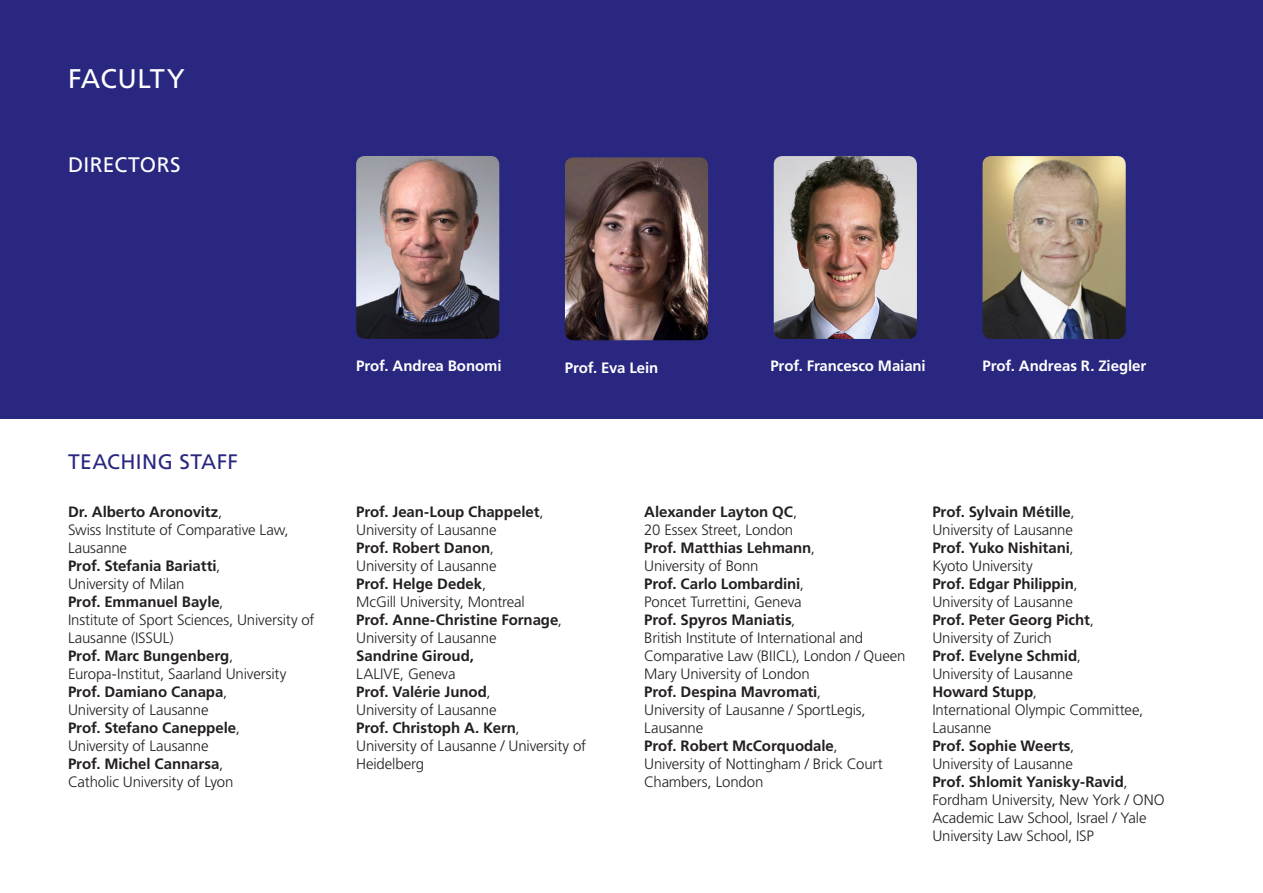
<style>
.page{position:relative;width:1263px;height:893px;background:#fff}
.page>*{position:absolute;margin:0;border:0;box-sizing:border-box;transform-origin:0 0}
.titles_10{font:27px "Frutiger LT Std";letter-spacing:.01em;color:#fff}
.titles_10_1{font:21px "Frutiger LT Std";letter-spacing:.02em;color:#292780}
.titles_10_1-2{font:21px "Frutiger LT Std";letter-spacing:.02em;color:#fff}
.names{font:300 15px/18px "Frutiger LT Std";letter-spacing:-.01em;color:#231f20}
.names-2{font:700 15px/18px "Frutiger LT Std";letter-spacing:-.005em;color:#231f20}
.names-3{font:700 15px "Frutiger LT Std";letter-spacing:-.005em;color:#fff}
.s1{font-weight:700}
.s2{font-weight:300}
</style>
<div class="page">
<div style="left:0;top:0;width:1263px;height:418px;background:#292780"></div>
<img style="left:565px;top:157px;width:143px;height:183px">
<img style="left:774px;top:156px;width:143px;height:183px">
<img style="left:982px;top:156px;width:144px;height:183px">
<img style="left:356px;top:156px;width:143px;height:183px">
<p class="titles_10" style="left:68px;top:63px;width:118px">FACULTY</p>
<p class="titles_10_1-2" style="left:68px;top:152px;width:114px">DIRECTORS</p>
<p class="titles_10_1" style="left:68px;top:449px;width:171px">TEACHING STAFF</p>
<p class="names" style="left:68px;top:503px;width:222px"><span class="s1">Dr. Alberto Aronovitz</span>,<br>Swiss Institute of Comparative Law,<br>Lausanne</p>
<p class="names-2" style="left:68px;top:557px;width:154px">Prof. Stefania Bariatti<span class="s2">,<br>University of Milan</span></p>
<p class="names" style="left:68px;top:593px;width:248px"><span class="s1">Prof. Emmanuel Bayle</span>,<br>Institute of Sport Sciences, University of<br>Lausanne (ISSUL)</p>
<p class="names" style="left:68px;top:647px;width:220px"><span class="s1">Prof. Marc Bungenberg</span>,<br>Europa-Institut, Saarland University</p>
<p class="names" style="left:68px;top:683px;width:161px"><span class="s1">Prof. Damiano Canapa</span>,<br>University of Lausanne</p>
<p class="names-2" style="left:68px;top:719px;width:173px">Prof. Stefano Caneppele<span class="s2">,<br>University of Lausanne</span></p>
<p class="names" style="left:68px;top:755px;width:167px"><span class="s1">Prof. Michel Cannarsa</span>,<br>Catholic University of Lyon</p>
<p class="names-3" style="left:356px;top:357px;width:147px">Prof. Andrea Bonomi</p>
<p class="names-3" style="left:565px;top:358px;width:95px">Prof. Eva Lein</p>
<p class="names-3" style="left:770px;top:357px;width:157px">Prof. Francesco Maiani</p>
<p class="names-3" style="left:982px;top:357px;width:165px">Prof. Andreas R. Ziegler</p>
<p class="names-2" style="left:356px;top:503px;width:189px">Prof. Jean-Loup Chappelet<span class="s2">,<br>University of Lausanne</span></p>
<p class="names" style="left:356px;top:539px;width:142px"><span class="s1">Prof. Robert Danon</span>,<br>University of Lausanne</p>
<p class="names" style="left:356px;top:575px;width:170px"><span class="s1">Prof. Helge Dedek</span>,<br>McGill University, Montreal</p>
<p class="names-2" style="left:356px;top:611px;width:207px">Prof. Anne-Christine Fornage<span class="s2">,<br>University of Lausanne</span></p>
<p class="names-2" style="left:356px;top:647px;width:119px">Sandrine Giroud,<br><span class="s2">LALIVE, Geneva</span></p>
<p class="names" style="left:356px;top:683px;width:142px"><span class="s1">Prof. Valérie Junod</span>,<br>University of Lausanne</p>
<p class="names" style="left:356px;top:719px;width:232px"><span class="s1">Prof. Christoph A. Kern</span>,<br>University of Lausanne / University of<br>Heidelberg</p>
<p class="names" style="left:644px;top:503px;width:155px"><span class="s1">Alexander Layton QC</span>,<br>20 Essex Street, London</p>
<p class="names-2" style="left:644px;top:539px;width:172px">Prof. Matthias Lehmann<span class="s2">,<br>University of Bonn</span></p>
<p class="names" style="left:644px;top:575px;width:161px"><span class="s1">Prof. Carlo Lombardini</span>,<br>Poncet Turrettini, Geneva</p>
<p class="names" style="left:644px;top:611px;width:263px"><span class="s1">Prof. Spyros Maniatis</span>,<br>British Institute of International and<br>Comparative Law (BIICL), London / Queen<br>Mary University of London</p>
<p class="names" style="left:644px;top:683px;width:223px"><span class="s1">Prof. Despina Mavromati</span>,<br>University of Lausanne / SportLegis,<br>Lausanne</p>
<p class="names" style="left:644px;top:737px;width:240px"><span class="s1">Prof. Robert McCorquodale</span>,<br>University of Nottingham / Brick Court<br>Chambers, London</p>
<p class="names" style="left:932px;top:503px;width:144px"><span class="s1">Prof. Sylvain Métille</span>,<br>University of Lausanne</p>
<p class="names-2" style="left:932px;top:539px;width:143px">Prof. Yuko Nishitani<span class="s2">,<br>Kyoto University</span></p>
<p class="names" style="left:932px;top:575px;width:147px"><span class="s1">Prof. Edgar Philippin</span>,<br>University of Lausanne</p>
<p class="names-2" style="left:932px;top:611px;width:163px">Prof. Peter Georg Picht<span class="s2">,<br>University of Zurich</span></p>
<p class="names" style="left:932px;top:647px;width:150px"><span class="s1">Prof. Evelyne Schmid</span>,<br>University of Lausanne</p>
<p class="names" style="left:932px;top:683px;width:212px"><span class="s1">Howard Stupp</span>,<br>International Olympic Committee,<br>Lausanne</p>
<p class="names" style="left:932px;top:737px;width:144px"><span class="s1">Prof. Sophie Weerts</span>,<br>University of Lausanne</p>
<p class="names" style="left:932px;top:773px;width:234px"><span class="s1">Prof. Shlomit Yanisky-Ravid</span>,<br>Fordham University, New York / ONO<br>Academic Law School, Israel / Yale<br>University Law School, ISP</p>
</div>
